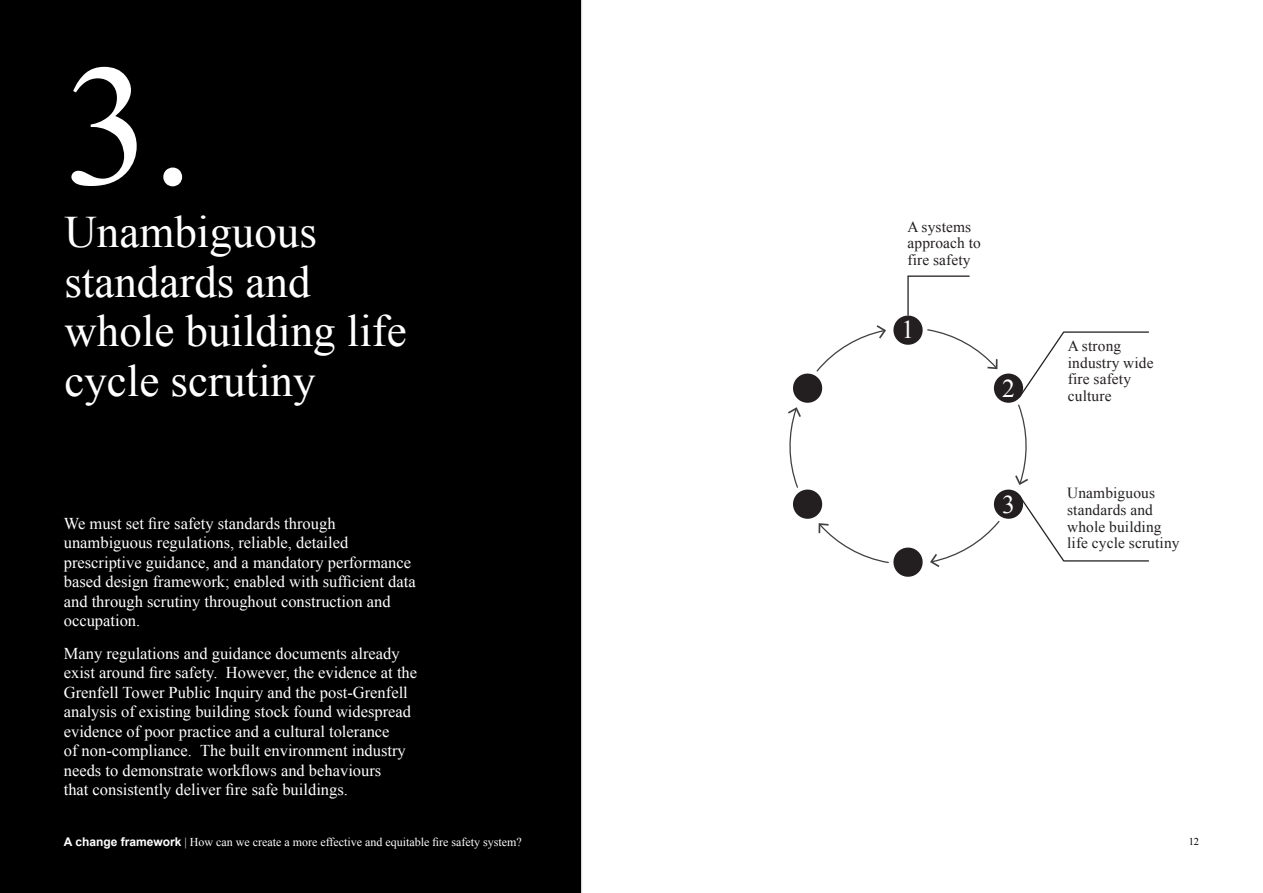
<style>
.page{position:relative;width:1263px;height:893px;background:#fff}
.page>*{position:absolute;margin:0;border:0;box-sizing:border-box;transform-origin:0 0}
.t1{font:173.4px "Times New Roman";color:#fff}
.t2{font:45px/49.5px "Times New Roman";color:#fff}
.t3{font:25.65px "Times New Roman";color:#fff}
.t4{font:16.5px/19.5px "Times New Roman";color:#fff}
.t5{font:15.45px/16.6px "Times New Roman";letter-spacing:.01em;color:#231f20}
.t6{font:12px "Times New Roman";color:#fff}
.t7{font:10.5px "Times New Roman";color:#000}
.s1{font-family:"Arial";font-weight:700}
</style>
<div class="page">
<div style="left:0;top:0;width:582px;height:893px;background:#000"></div>
<svg style="left:788px;top:275px;width:361px;height:302px"></svg>
<h1 class="t1" style="left:64px;top:9px;width:131px">3.</h1>
<h2 class="t2" style="left:64px;top:207px;width:344px">Unambiguous standards and whole building life cycle scrutiny</h2>
<p class="t4" style="left:64px;top:513px;width:353px">We must set fire safety standards through unambiguous regulations, reliable, detailed prescriptive guidance, and a mandatory performance based design framework; enabled with sufficient data and through scrutiny throughout construction and occupation.</p>
<p class="t4" style="left:64px;top:643px;width:355px">Many regulations and guidance documents already exist around fire safety. However, the evidence at the Grenfell Tower Public Inquiry and the post-Grenfell analysis of existing building stock found widespread evidence of poor practice and a cultural tolerance<br>of non-compliance. The built environment industry needs to demonstrate workflows and behaviours<br>that consistently deliver fire safe buildings.</p>
<p class="t6" style="left:64px;top:834px;width:459px"><span class="s1">A change framework</span> | How can we create a more effective and equitable fire safety system?</p>
<p class="t5" style="left:907px;top:218px;width:75px">A systems approach to fire safety</p>
<h3 class="t3" style="left:902px;top:313px;width:14px">1</h3>
<h3 class="t3" style="left:1002px;top:371px;width:14px">2</h3>
<h3 class="t3" style="left:1002px;top:487px;width:14px">3</h3>
<p class="t5" style="left:1068px;top:337px;width:87px">A strong industry wide fire safety culture</p>
<p class="t5" style="left:1067px;top:485px;width:114px">Unambiguous standards and whole building life cycle scrutiny</p>
<p class="t7" style="left:1189px;top:834px;width:12px">12</p>
</div>
